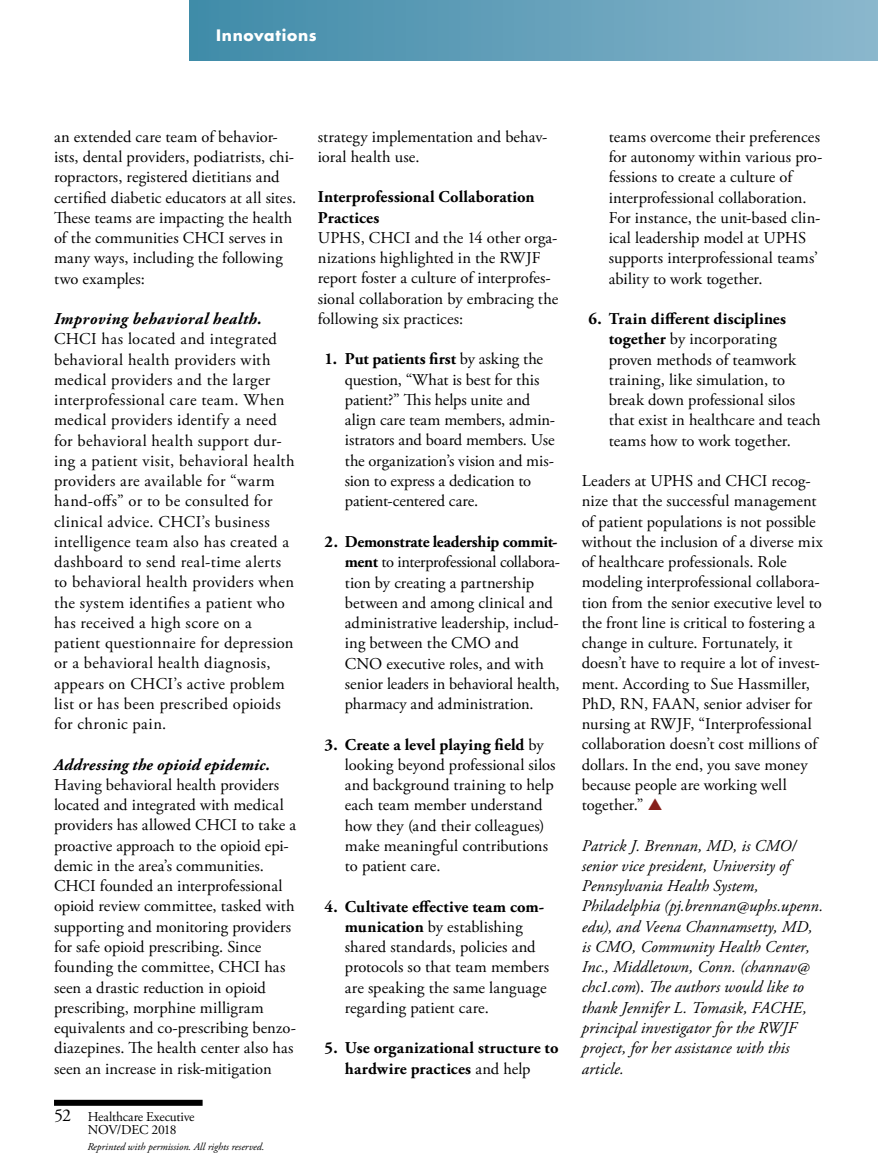
<style>
.page{position:relative;width:878px;height:1175px;background:#fff}
.page>*{position:absolute;margin:0;border:0;box-sizing:border-box;transform-origin:0 0}
.t1{font:18px "Adobe Garamond Pro";color:#000}
.t2{font:16.5px/20.2px "Adobe Garamond Pro";letter-spacing:.005em;color:#000}
.t3{font:italic 16.5px/20.2px "Adobe Garamond Pro";color:#000}
.t4{font:700 16.5px/20.2px "Adobe Garamond Pro";letter-spacing:.01em;color:#000}
.t5{font:italic 700 16.5px "Adobe Garamond Pro";letter-spacing:.025em;color:#000}
.t6{font:700 15.3px "Futura Std";letter-spacing:.045em;color:#fff}
.t7{font:13.5px/13.5px "Adobe Garamond Pro";letter-spacing:-.02em;color:#000}
.t8{font:italic 10.5px "Adobe Garamond Pro";color:#000}
.s1{font-weight:700}
.s2{font-weight:400}
.s3{color:#851f1a}
.s4{font-style:normal}
</style>
<div class="page">
<div style="left:189px;top:0;width:689px;height:61px;background:linear-gradient(to right,#3f8ba8,#8bb7cd)"></div>
<div style="left:54px;top:1099px;width:148px;height:6px;background:#000"></div>
<p class="t6" style="left:216px;top:25px;width:102px">Innovations</p>
<p class="t2" style="left:54px;top:127px;width:243px">an extended care team of behavior&shy;ists, dental providers, podiatrists, chi&shy;ropractors, registered dietitians and certified diabetic educators at all sites.<br>These teams are impacting the health of the communities CHCI serves in many ways, including the following two examples:</p>
<p class="t5" style="left:54px;top:309px;width:209px">Improving behavioral health.</p>
<p class="t2" style="left:54px;top:329px;width:242px">CHCI has located and integrated behavioral health providers with medical providers and the larger interprofessional care team. When medical providers identify a need for behavioral health support dur&shy;ing a patient visit, behavioral health providers are available for “warm hand-offs” or to be consulted for clinical advice. CHCI’s business intelligence team also has created a dashboard to send real-time alerts to behavioral health providers when the system identifies a patient who has received a high score on a patient questionnaire for depression or a behavioral health diagnosis, appears on CHCI’s active problem list or has been prescribed opioids for chronic pain.</p>
<p class="t5" style="left:54px;top:755px;width:217px">Addressing the opioid epidemic.</p>
<p class="t2" style="left:54px;top:775px;width:244px">Having behavioral health providers located and integrated with medical providers has allowed CHCI to take a proactive approach to the opioid epi&shy;demic in the area’s communities.<br>CHCI founded an interprofessional opioid review committee, tasked with supporting and monitoring providers for safe opioid prescribing. Since founding the committee, CHCI has seen a drastic reduction in opioid prescribing, morphine milligram equivalents and co-prescribing benzo&shy;diazepines. The health center also has seen an increase in risk-mitigation</p>
<p class="t1" style="left:54px;top:1104px;width:19px">52</p>
<p class="t7" style="left:88px;top:1110px;width:108px">Healthcare Executive<br>NOV/DEC 2018</p>
<p class="t8" style="left:87px;top:1140px;width:178px">Reprinted with permission. All rights reserved.</p>
<p class="t2" style="left:318px;top:127px;width:231px">strategy implementation and behav&shy;ioral health use.</p>
<p class="t4" style="left:318px;top:187px;width:218px">Interprofessional Collaboration<br>Practices</p>
<p class="t2" style="left:318px;top:228px;width:242px">UPHS, CHCI and the 14 other orga&shy;nizations highlighted in the RWJF report foster a culture of interprofes&shy;sional collaboration by embracing the following six practices:</p>
<p class="t2" style="left:345px;top:350px;width:212px;text-indent:-20px"><span class="s1">1. Put patients first</span> by asking the question, “What is best for this patient?” This helps unite and align care team members, admin&shy;istrators and board members. Use the organization’s vision and mis&shy;sion to express a dedication to patient-centered care.</p>
<p class="t2" style="left:345px;top:532px;width:216px;text-indent:-20px"><span class="s1">2. Demonstrate leadership commit&shy;ment</span> to interprofessional collabora&shy;tion by creating a partnership between and among clinical and administrative leadership, includ&shy;ing between the CMO and<br>CNO executive roles, and with senior leaders in behavioral health, pharmacy and administration.</p>
<p class="t2" style="left:345px;top:734px;width:212px;text-indent:-20px"><span class="s1">3. Create a level playing field</span> by looking beyond professional silos and background training to help each team member understand how they (and their colleagues) make meaningful contributions to patient care.</p>
<p class="t2" style="left:345px;top:896px;width:206px;text-indent:-20px"><span class="s1">4. Cultivate effective team com&shy;munication</span> by establishing shared standards, policies and protocols so that team members are speaking the same language regarding patient care.</p>
<p class="t4" style="left:324px;top:1038px;width:235px;text-align:center">5. Use organizational structure to hardwire practices <span class="s2">and help</span></p>
<p class="t2" style="left:608px;top:127px;width:215px">teams overcome their preferences for autonomy within various pro&shy;fessions to create a culture of interprofessional collaboration.<br>For instance, the unit-based clin&shy;ical leadership model at UPHS supports interprofessional teams’ ability to work together.</p>
<p class="t2" style="left:608px;top:309px;width:213px;text-indent:-20px"><span class="s1">6. Train different disciplines together</span> by incorporating proven methods of teamwork training, like simulation, to break down professional silos that exist in healthcare and teach teams how to work together.</p>
<p class="t2" style="left:581px;top:471px;width:243px">Leaders at UPHS and CHCI recog&shy;nize that the successful management of patient populations is not possible without the inclusion of a diverse mix of healthcare professionals. Role modeling interprofessional collabora&shy;tion from the senior executive level to the front line is critical to fostering a change in culture. Fortunately, it doesn’t have to require a lot of invest&shy;ment. According to Sue Hassmiller, PhD, RN, FAAN, senior adviser for nursing at RWJF, “Interprofessional collaboration doesn’t cost millions of dollars. In the end, you save money because people are working well together.” <span class="s3">▲</span></p>
<p class="t3" style="left:581px;top:835px;width:243px">Patrick J. Brennan, MD, is CMO/ senior vice president, University of Pennsylvania Health System, Philadelphia (pj.brennan@uphs.upenn. edu), and Veena Channamsetty, MD, is CMO, Community Health Center, Inc., Middletown, Conn. (channav@ chc1.com<span class="s4">).</span> The authors would like to thank Jennifer L. Tomasik, FACHE, principal investigator for the RWJF project, for her assistance with this article.</p>
</div>
